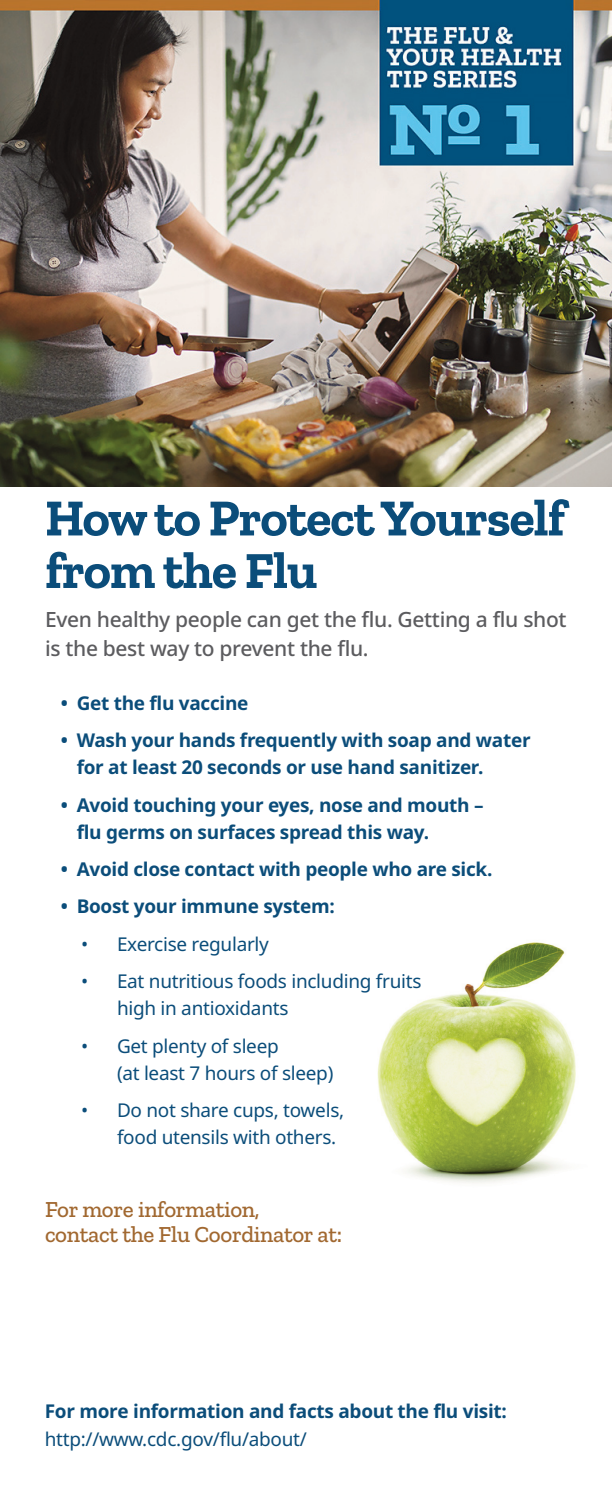
<style>
.page{position:relative;width:612px;height:1512px;background:#fff}
.page>*{position:absolute;margin:0;border:0;box-sizing:border-box;transform-origin:0 0}
.t1{font:700 52px/52.5px "Zilla Slab";letter-spacing:-.02em;color:#0b4d7a}
.t2{font:500 23px/25.2px "Zilla Slab";letter-spacing:-.015em;color:#a16830}
.t3{font:500 21px/28.2px "Noto Sans";letter-spacing:-.015em;color:#5c5c5f}
.t4{font:700 19px/27.2px "Noto Sans";letter-spacing:-.015em;color:#0b4d7a}
.t5{font:19px/27.2px "Noto Sans";letter-spacing:-.015em;color:#0b4d7a}
</style>
<div class="page">
<img style="left:377px;top:942px;width:199px;height:241px">
<img style="left:0;top:0;width:612px;height:486px">
<h1 class="t1" style="left:45px;top:491px;width:522px">How to Protect Yourself from the Flu</h1>
<p class="t3" style="left:45px;top:606px;width:523px">Even healthy people can get the flu. Getting a flu shot is the best way to prevent the flu.</p>
<p class="t4" style="left:61px;top:691px;width:189px">• Get the flu vaccine</p>
<p class="t4" style="left:77px;top:729px;width:455px;text-indent:-16px">• Wash your hands frequently with soap and water for at least 20 seconds or use hand sanitizer.</p>
<p class="t4" style="left:77px;top:793px;width:408px;text-indent:-16px">• Avoid touching your eyes, nose and mouth – flu germs on surfaces spread this way.</p>
<p class="t4" style="left:61px;top:858px;width:433px">• Avoid close contact with people who are sick.</p>
<p class="t4" style="left:61px;top:895px;width:276px">• Boost your immune system:</p>
<p class="t5" style="left:81px;top:932px;width:189px">• Exercise regularly</p>
<p class="t5" style="left:117px;top:969px;width:306px;text-indent:-36px">• Eat nutritious foods including fruits high in antioxidants</p>
<p class="t5" style="left:117px;top:1034px;width:218px;text-indent:-36px">• Get plenty of sleep<br>(at least 7 hours of sleep)</p>
<p class="t5" style="left:117px;top:1098px;width:229px;text-indent:-36px">• Do not share cups, towels, food utensils with others.</p>
<p class="t2" style="left:45px;top:1196px;width:299px">For more information,<br>contact the Flu Coordinator at:</p>
<p class="t4" style="left:45px;top:1400px;width:464px">For more information and facts about the flu visit:</p>
<p class="t5" style="left:45px;top:1427px;width:264px">http://www.cdc.gov/flu/about/</p>
</div>
